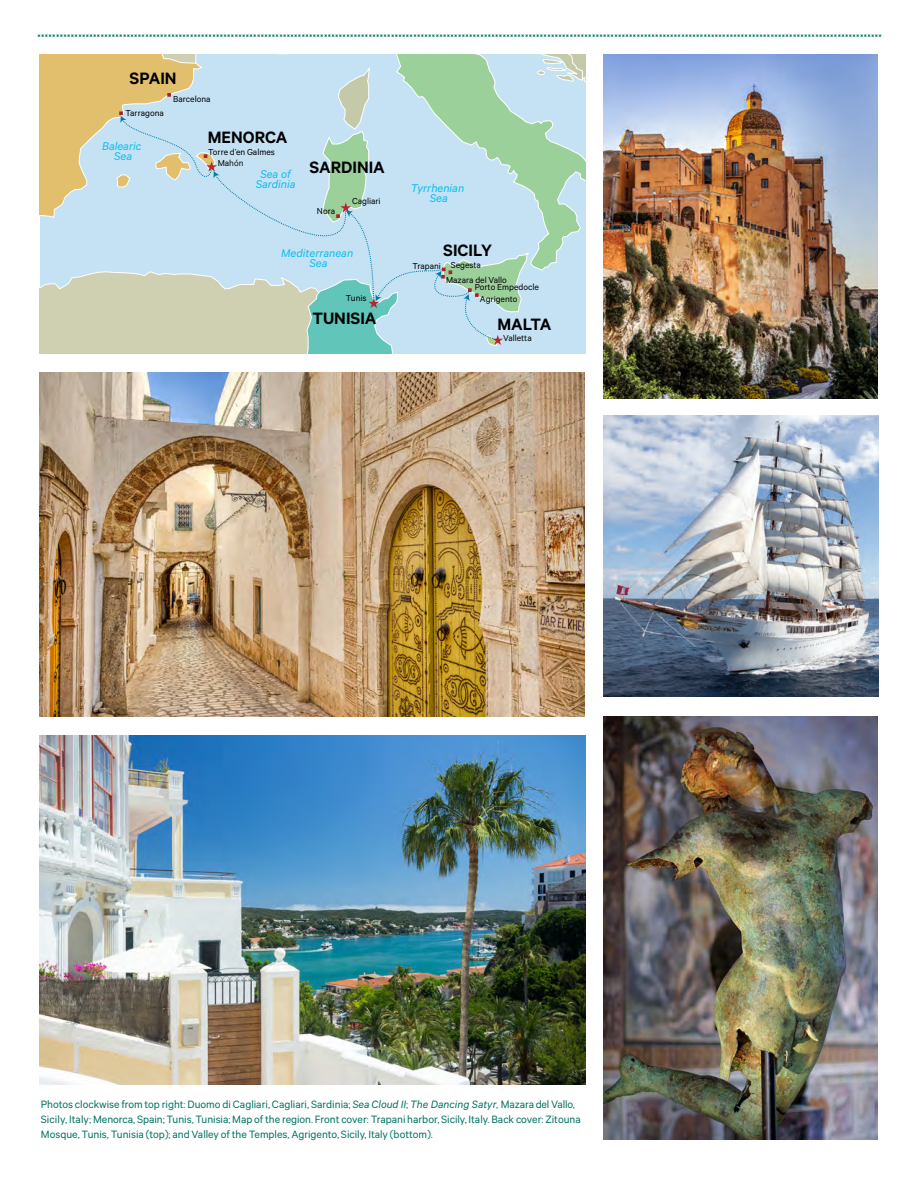
<style>
.page{position:relative;width:918px;height:1188px;background:#fff}
.page>*{position:absolute;margin:0;border:0;box-sizing:border-box;transform-origin:0 0}
.t1{font:600 18.6px "The Met Sans";color:#000001}
.t2{font:italic 12.6px/9.8px "The Met Sans";color:#0abdef;text-align:center}
.Captions{font:12px/15px "The Met Sans";letter-spacing:-.005em;color:#007361}
.t3{font:9.75px/11.6px "The Met Sans";color:#000001}
.t4{font:9.75px "The Met Sans";color:#111314}
.s1{color:#000001}
.s2{font-style:italic}
</style>
<div class="page">
<img style="left:603px;top:716px;width:275px;height:423px">
<img style="left:603px;top:416px;width:275px;height:281px">
<img style="left:40px;top:735px;width:545px;height:349px">
<img style="left:40px;top:373px;width:544px;height:343px">
<svg style="left:40px;top:54px;width:545px;height:299px;background:#c0d9d3"></svg>
<img style="left:603px;top:54px;width:275px;height:345px">
<p class="t1" style="left:130px;top:67px;width:48px">SPAIN</p>
<p class="t3" style="left:125px;top:107px;width:40px">Tarragona</p>
<p class="t2" style="left:102px;top:141px;width:41px">Balearic<br>Sea</p>
<p class="t3" style="left:173px;top:93px;width:39px">Barcelona</p>
<p class="t1" style="left:208px;top:127px;width:81px">MENORCA</p>
<p class="t4" style="left:218px;top:157px;width:27px"><span class="s1">Ma</span>hón</p>
<p class="t3" style="left:208px;top:146px;width:68px">Torre d’en Galmes</p>
<p class="t2" style="left:256px;top:169px;width:41px">Sea of<br>Sardinia</p>
<p class="t1" style="left:310px;top:156px;width:77px">SARDINIA</p>
<p class="t3" style="left:317px;top:205px;width:20px">Nora</p>
<p class="t2" style="left:411px;top:183px;width:55px">Tyrrhenian</p>
<p class="t3" style="left:352px;top:195px;width:30px">Cagliari</p>
<p class="t2" style="left:430px;top:193px;width:20px">Sea</p>
<p class="t2" style="left:281px;top:248px;width:73px">Mediterranean<br>Sea</p>
<p class="t3" style="left:346px;top:292px;width:22px">Tunis</p>
<p class="t1" style="left:312px;top:307px;width:66px">TUNISIA</p>
<p class="t1" style="left:443px;top:239px;width:50px">SICILY</p>
<p class="t3" style="left:446px;top:258px;width:62px;line-height:14.1px;text-indent:-34px">Trapani Segesta<br>Mazara del Vallo</p>
<p class="t3" style="left:480px;top:281px;width:61px;text-indent:-5px">Porto Empedocle<br>Agrigento</p>
<p class="t1" style="left:497px;top:313px;width:56px">MALTA</p>
<p class="t3" style="left:503px;top:332px;width:30px">Valletta</p>
<p class="Captions" style="left:41px;top:1097px;width:541px">Photos clockwise from top right: Duomo di Cagliari, Cagliari, Sardinia; <span class="s2">Sea Cloud II</span>; <span class="s2">The Dancing Satyr,</span> Mazara del Vallo,<br>Sicily, Italy; Menorca, Spain; Tunis, Tunisia; Map of the region. Front cover: Trapani harbor, Sicily, Italy. Back cover: Zitouna<br>Mosque, Tunis, Tunisia (top); and Valley of the Temples, Agrigento, Sicily, Italy (bottom).</p>
</div>
